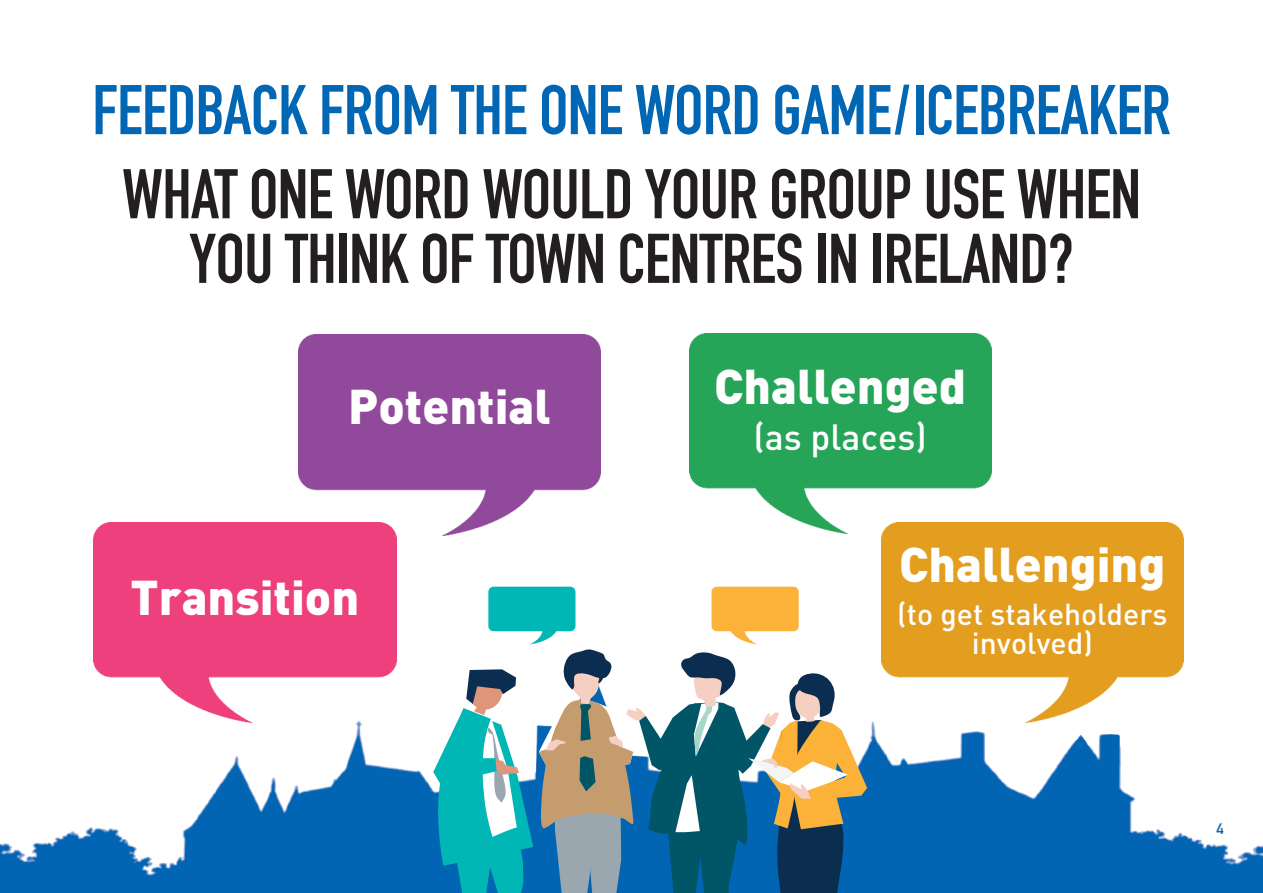
<style>
.page{position:relative;width:1263px;height:893px;background:#fff}
.page>*{position:absolute;margin:0;border:0;box-sizing:border-box;transform-origin:0 0}
.t1{font:700 69px/64.7px "DIN Condensed";letter-spacing:-.01em;color:#231f20;text-align:center}
.t2{font:700 69px "DIN Condensed";letter-spacing:-.01em;color:#0166b3}
.t3{font:900 48.15px "DIN";color:#fff}
.t4{font:500 36px "DIN";color:#fff}
.t5{font:500 30px/29.7px "DIN";color:#fff;text-align:center}
.t6{font:700 15px "DIN Alternate";color:#0166b3}
</style>
<div class="page">
<img style="left:0;top:721px;width:1263px;height:172px">
<svg style="left:432px;top:587px;width:435px;height:306px"></svg>
<img style="left:298px;top:335px;width:303px;height:200px">
<img style="left:881px;top:522px;width:302px;height:201px">
<img style="left:689px;top:333px;width:302px;height:201px">
<img style="left:94px;top:522px;width:302px;height:201px">
<p class="t2" style="left:92px;top:64px;width:1080px">FEEDBACK FROM THE ONE WORD GAME/ICEBREAKER</p>
<p class="t1" style="left:122px;top:161px;width:1020px">WHAT ONE WORD WOULD YOUR GROUP USE WHEN<br>YOU THINK OF TOWN CENTRES IN IRELAND?</p>
<p class="t3" style="left:348px;top:379px;width:204px">Potential</p>
<p class="t3" style="left:131px;top:571px;width:230px">Transition</p>
<p class="t3" style="left:714px;top:360px;width:253px">Challenged</p>
<p class="t4" style="left:753px;top:416px;width:175px">(as places)</p>
<p class="t3" style="left:899px;top:538px;width:268px">Challenging</p>
<p class="t5" style="left:897px;top:599px;width:272px">(to get stakeholders involved)</p>
<p class="t6" style="left:1216px;top:820px;width:9px">4</p>
</div>
